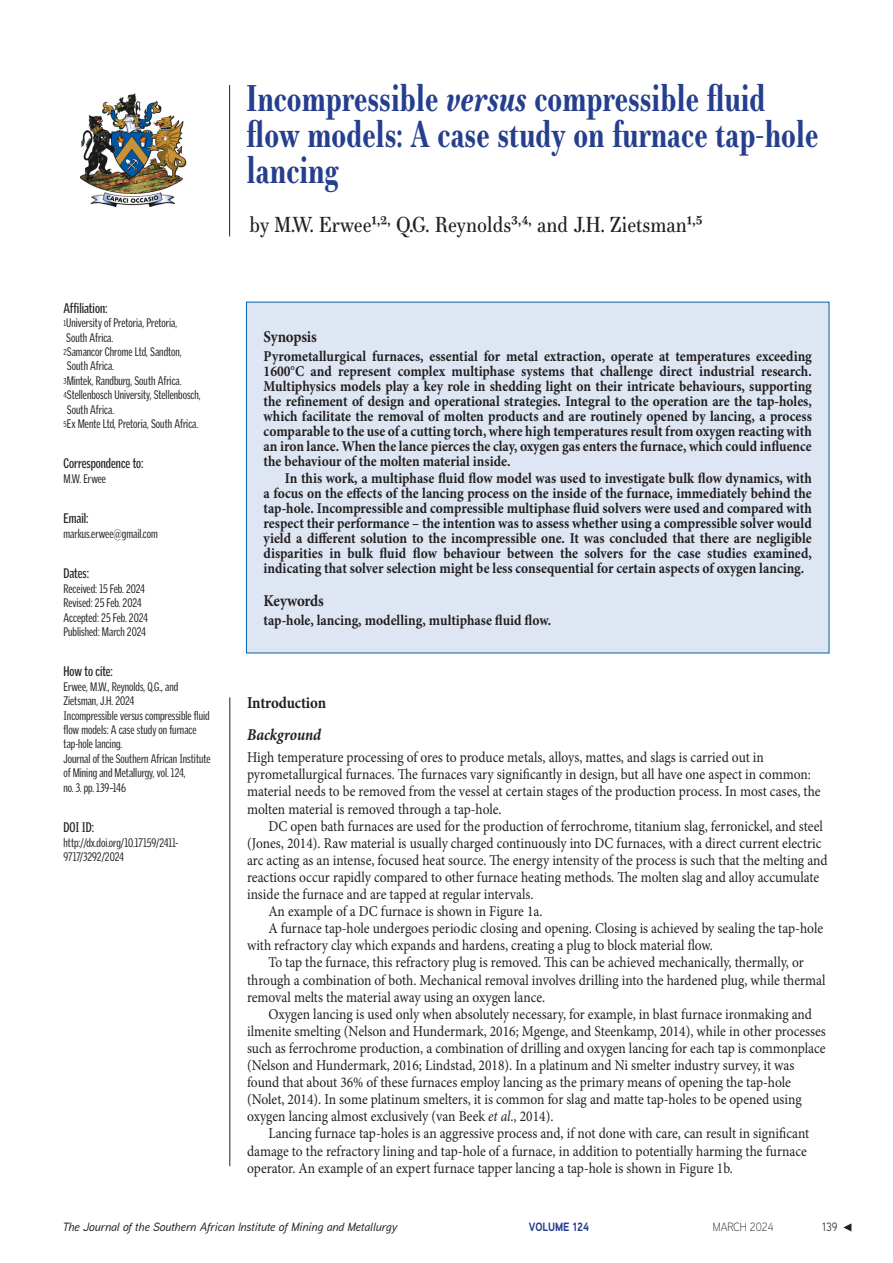
<style>
.page{position:relative;width:893px;height:1263px;background:#fff}
.page>*{position:absolute;margin:0;border:0;box-sizing:border-box;transform-origin:0 0}
.Title_of_paper{font:700 36px/36px "Essonnes Text";color:#253f8e;scale:.76 1}
.Table_No{font:21px "Essonnes Text";color:#231f20;scale:.9 1}
._1st_Level_Header{font:700 16.5px "Minion Pro";letter-spacing:-.015em;color:#231f20;scale:.9 1}
._2nd_Level_header{font:italic 700 16.5px "Minion Pro";letter-spacing:-.005em;color:#231f20;scale:.9 1}
.Body_Copy{font:15px/17.1px "Minion Pro";color:#231f20;scale:.9 1}
.Synopsis_1st_para{font:700 15px/15px "Minion Pro";color:#231f20;text-align:justify;scale:.9 1}
._1st_Para{font:15px/17.2px "Minion Pro";color:#231f20;scale:.9 1}
.Front_panel_heading{font:700 13.5px "Griffith Gothic Cond";color:#231f20;scale:.9 1}
.Front_panel_text{font:700 13.5px "Griffith Gothic Cond";color:#231f20;scale:.9 1}
.Front_panel_text-2{font:12px/14.4px "Griffith Gothic Cond";color:#231f20;scale:.9 1}
.t1{font:italic 500 12px "Aaux Next";color:#231f20}
.t2{font:700 12px "Aaux Next";color:#253f8e;scale:.9 1}
.t3{font:300 12px "Aaux Next";color:#231f20;scale:.9 1}
.t4{font:12px "Aaux Next";color:#231f20;scale:.9 1}
.s1{font-size:8.4px}
.s2{font-style:italic}
</style>
<div class="page">
<img style="left:81px;top:93px;width:106px;height:113px">
<svg style="left:843px;top:1223px;width:8px;height:8px"></svg>
<div style="left:246px;top:302px;width:583px;height:351px;background:#dfe6f3"></div>
<hr style="left:229px;top:85px;width:1px;height:151px;background:#231f20">
<hr style="left:230px;top:697px;width:1px;height:469px;background:#231f20">
<p class="Front_panel_heading" style="left:64px;top:300px;width:50px">Affiliation:</p>
<p class="Front_panel_text-2" style="left:64px;top:316px;width:128px"><span class="s1">1</span>University of Pretoria, Pretoria,<br>South Africa.</p>
<p class="Front_panel_text-2" style="left:64px;top:344px;width:133px"><span class="s1">2</span>Samancor Chrome Ltd, Sandton,<br>South Africa.</p>
<p class="Front_panel_text-2" style="left:64px;top:373px;width:133px"><span class="s1">3</span>Mintek, Randburg, South Africa.</p>
<p class="Front_panel_text-2" style="left:64px;top:388px;width:154px"><span class="s1">4</span>Stellenbosch University, Stellenbosch,<br>South Africa.</p>
<p class="Front_panel_text-2" style="left:64px;top:416px;width:151px"><span class="s1">5</span>Ex Mente Ltd, Pretoria, South Africa.</p>
<p class="Front_panel_text" style="left:64px;top:455px;width:90px">Correspondence to:</p>
<p class="Front_panel_text-2" style="left:64px;top:471px;width:49px">M.W. Erwee</p>
<p class="Front_panel_heading" style="left:64px;top:510px;width:29px">Email:</p>
<p class="Front_panel_text-2" style="left:64px;top:526px;width:106px">markus.erwee@gmail.com</p>
<p class="Front_panel_heading" style="left:64px;top:565px;width:30px">Dates:</p>
<p class="Front_panel_text-2" style="left:64px;top:581px;width:92px">Received: 15 Feb. 2024</p>
<p class="Front_panel_text-2" style="left:64px;top:596px;width:88px">Revised: 25 Feb. 2024</p>
<p class="Front_panel_text-2" style="left:64px;top:610px;width:95px">Accepted: 25 Feb. 2024</p>
<p class="Front_panel_text-2" style="left:64px;top:624px;width:93px">Published: March 2024</p>
<p class="Front_panel_heading" style="left:64px;top:663px;width:56px">How to cite:</p>
<p class="Front_panel_text-2" style="left:64px;top:679px;width:129px">Erwee, M.W., Reynolds, Q.G., and<br>Zietsman, J.H. 2024</p>
<p class="Front_panel_text-2" style="left:64px;top:708px;width:165px">Incompressible versus compressible fluid flow models: A case study on furnace tap-hole lancing.<br>Journal of the Southern African Institute of Mining and Metallurgy, vol. 124,<br>no. 3. pp. 139–146</p>
<p class="Front_panel_text" style="left:64px;top:819px;width:35px">DOI ID:</p>
<p class="Front_panel_text-2" style="left:64px;top:835px;width:129px">http://dx.doi.org/10.17159/2411-<br>9717/3292/2024</p>
<p class="Title_of_paper" style="left:247px;top:80px;width:754px">Incompressible <span class="s2">versus</span> compressible fluid flow models: A case study on furnace tap-hole lancing</p>
<p class="Table_No" style="left:249px;top:210px;width:505px">by M.W. Erwee1,2, Q.G. Reynolds3,4, and J.H. Zietsman1,5</p>
<p class="_1st_Level_Header" style="left:264px;top:325px;width:61px">Synopsis</p>
<p class="Synopsis_1st_para" style="left:264px;top:348px;width:611px">Pyrometallurgical furnaces, essential for metal extraction, operate at temperatures exceeding 1600°C and represent complex multiphase systems that challenge direct industrial research.<br>Multiphysics models play a key role in shedding light on their intricate behaviours, supporting the refinement of design and operational strategies. Integral to the operation are the tap-holes, which facilitate the removal of molten products and are routinely opened by lancing, a process comparable to the use of a cutting torch, where high temperatures result from oxygen reacting with an iron lance. When the lance pierces the clay, oxygen gas enters the furnace, which could influence the behaviour of the molten material inside.</p>
<p class="Synopsis_1st_para" style="left:264px;top:471px;width:611px;text-indent:21px">In this work, a multiphase fluid flow model was used to investigate bulk flow dynamics, with a focus on the effects of the lancing process on the inside of the furnace, immediately behind the tap-hole. Incompressible and compressible multiphase fluid solvers were used and compared with respect their performance – the intention was to assess whether using a compressible solver would yield a different solution to the incompressible one. It was concluded that there are negligible disparities in bulk fluid flow behaviour between the solvers for the case studies examined, indicating that solver selection might be less consequential for certain aspects of oxygen lancing.</p>
<p class="_1st_Level_Header" style="left:264px;top:589px;width:68px">Keywords</p>
<p class="Synopsis_1st_para" style="left:264px;top:613px;width:321px">tap-hole, lancing, modelling, multiphase fluid flow.</p>
<p class="_1st_Level_Header" style="left:247px;top:691px;width:89px">Introduction</p>
<p class="_2nd_Level_header" style="left:247px;top:723px;width:84px">Background</p>
<p class="_1st_Para" style="left:247px;top:748px;width:639px">High temperature processing of ores to produce metals, alloys, mattes, and slags is carried out in pyrometallurgical furnaces. The furnaces vary significantly in design, but all have one aspect in common: material needs to be removed from the vessel at certain stages of the production process. In most cases, the molten material is removed through a tap-hole.</p>
<p class="Body_Copy" style="left:247px;top:817px;width:647px;text-indent:21px">DC open bath furnaces are used for the production of ferrochrome, titanium slag, ferronickel, and steel (Jones, 2014). Raw material is usually charged continuously into DC furnaces, with a direct current electric arc acting as an intense, focused heat source. The energy intensity of the process is such that the melting and reactions occur rapidly compared to other furnace heating methods. The molten slag and alloy accumulate inside the furnace and are tapped at regular intervals.</p>
<p class="Body_Copy" style="left:268px;top:903px;width:306px">An example of a DC furnace is shown in Figure 1a.</p>
<p class="Body_Copy" style="left:247px;top:920px;width:642px;text-indent:21px">A furnace tap-hole undergoes periodic closing and opening. Closing is achieved by sealing the tap-hole with refractory clay which expands and hardens, creating a plug to block material flow.</p>
<p class="Body_Copy" style="left:247px;top:954px;width:644px;text-indent:21px">To tap the furnace, this refractory plug is removed. This can be achieved mechanically, thermally, or through a combination of both. Mechanical removal involves drilling into the hardened plug, while thermal removal melts the material away using an oxygen lance.</p>
<p class="Body_Copy" style="left:247px;top:1005px;width:645px;text-indent:21px">Oxygen lancing is used only when absolutely necessary, for example, in blast furnace ironmaking and ilmenite smelting (Nelson and Hundermark, 2016; Mgenge, and Steenkamp, 2014), while in other processes such as ferrochrome production, a combination of drilling and oxygen lancing for each tap is commonplace (Nelson and Hundermark, 2016; Lindstad, 2018). In a platinum and Ni smelter industry survey, it was found that about 36% of these furnaces employ lancing as the primary means of opening the tap-hole (Nolet, 2014). In some platinum smelters, it is common for slag and matte tap-holes to be opened using oxygen lancing almost exclusively (van Beek <span class="s2">et al</span>., 2014).</p>
<p class="Body_Copy" style="left:247px;top:1125px;width:626px;text-indent:21px">Lancing furnace tap-holes is an aggressive process and, if not done with care, can result in significant damage to the refractory lining and tap-hole of a furnace, in addition to potentially harming the furnace operator. An example of an expert furnace tapper lancing a tap-hole is shown in Figure 1b.</p>
<p class="t1" style="left:63px;top:1218px;width:336px">The Journal of the Southern African Institute of Mining and Metallurgy</p>
<p class="t2" style="left:529px;top:1218px;width:69px">VOLUME 124</p>
<p class="t3" style="left:713px;top:1219px;width:69px">MARCH 2024</p>
<p class="t4" style="left:822px;top:1219px;width:19px">139</p>
</div>
